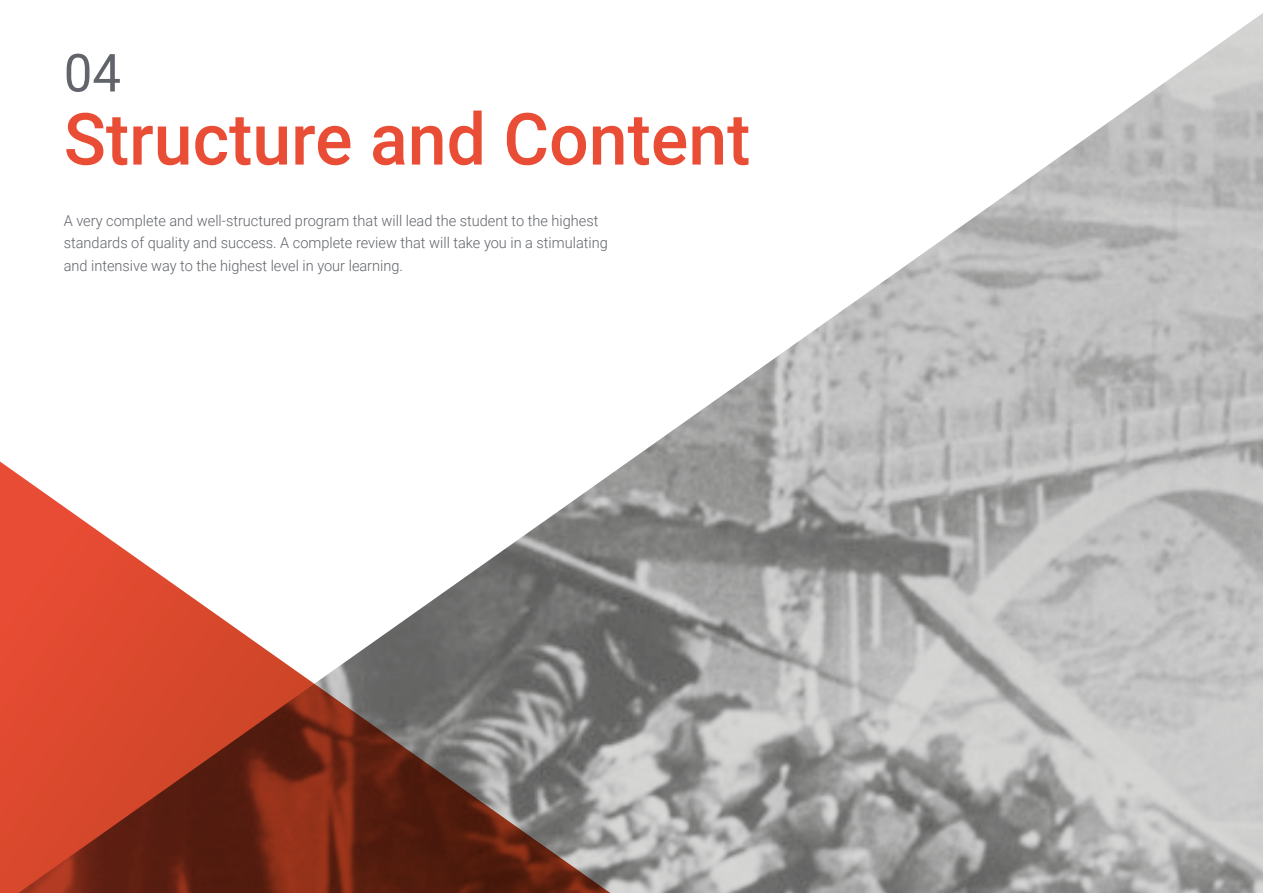
<style>
.page{position:relative;width:1263px;height:893px;background:#fff}
.page>*{position:absolute;margin:0;border:0;box-sizing:border-box;transform-origin:0 0}
.t1{font:500 72px "Roboto";color:#e94d35}
.t2{font:52.5px "Roboto";color:#61646a}
.t3{font:300 15px/22.5px "Roboto";color:#61646a}
</style>
<div class="page">
<img style="left:640px;top:13px;width:623px;height:880px">
<svg style="left:0;top:453px;width:640px;height:440px"></svg>
<h2 class="t2" style="left:64px;top:36px;width:59px">04</h2>
<h1 class="t1" style="left:64px;top:89px;width:688px">Structure and Content</h1>
<p class="t3" style="left:64px;top:209px;width:545px">A very complete and well-structured program that will lead the student to the highest standards of quality and success. A complete review that will take you in a stimulating and intensive way to the highest level in your learning.</p>
</div>
